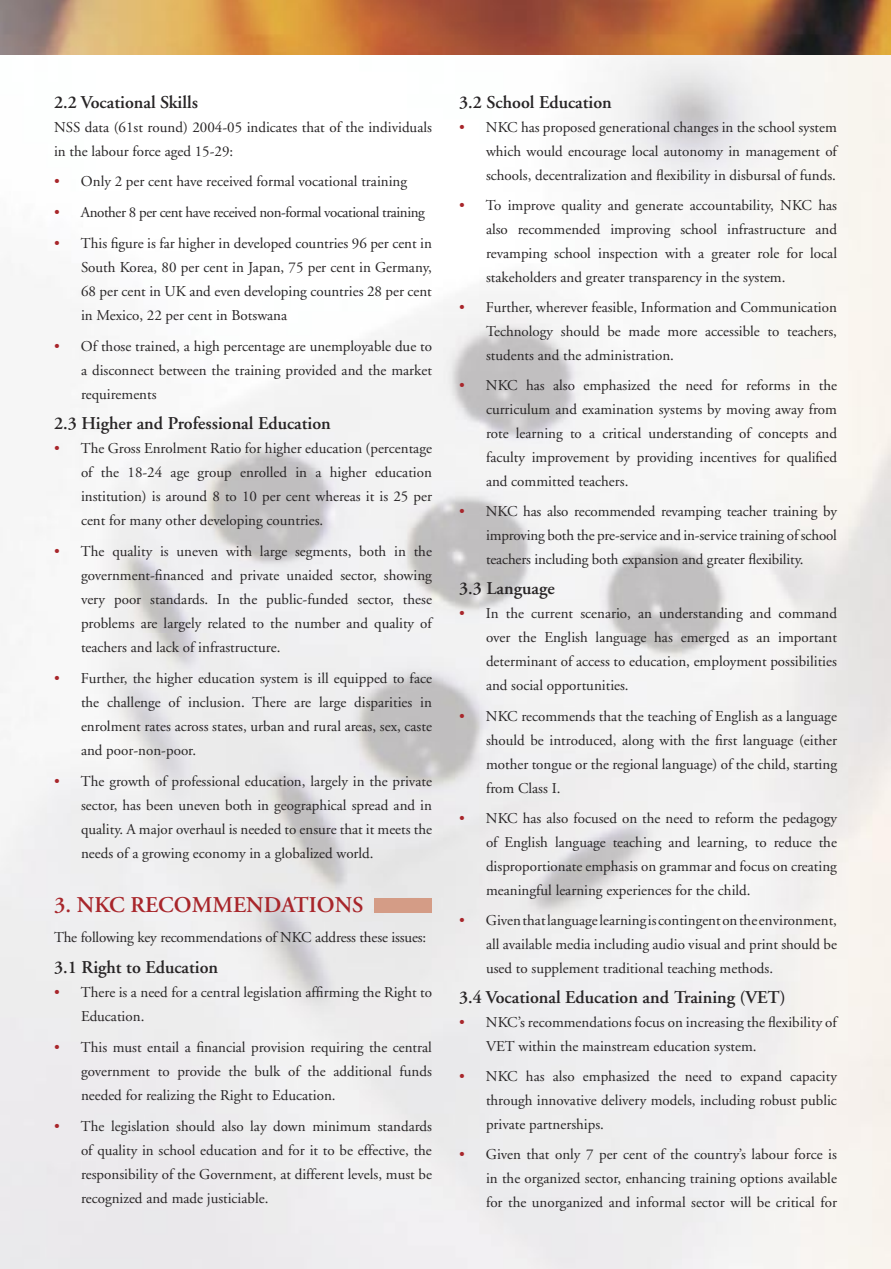
<style>
.page{position:relative;width:891px;height:1269px;background:#fff}
.page>*{position:absolute;margin:0;border:0;box-sizing:border-box;transform-origin:0 0}
.t1{font:600 22.5px "Adobe Garamond";color:#a8262b}
.t2{font:600 18px "Adobe Garamond";color:#272425}
.t3{font:15px/24px "Adobe Garamond";color:#272425;text-align:justify}
.t4{font:15px "Adobe Garamond";letter-spacing:-.03em;color:#272425}
.s1{color:#a8262b}
</style>
<div class="page">
<div style="left:374px;top:898px;width:58px;height:15px;background:#d49c86"></div>
<img style="left:0;top:0;width:891px;height:55px">
<p class="t2" style="left:54px;top:92px;width:145px">2.2 Vocational Skills</p>
<p class="t3" style="left:54px;top:115px;width:379px">NSS data (61st round) 2004-05 indicates that of the individuals in the labour force aged 15-29:</p>
<p class="t3" style="left:54px;top:170px;width:355px"><span class="s1">•</span> Only 2 per cent have received formal vocational training</p>
<p class="t4" style="left:54px;top:204px;width:372px"><span class="s1">•</span> Another 8 per cent have received non-formal vocational training</p>
<p class="t3" style="left:81px;top:232px;width:352px;text-indent:-27px"><span class="s1">•</span> This figure is far higher in developed countries 96 per cent in South Korea, 80 per cent in Japan, 75 per cent in Germany, 68 per cent in UK and even developing countries 28 per cent in Mexico, 22 per cent in Botswana</p>
<p class="t3" style="left:81px;top:334px;width:353px;text-indent:-27px"><span class="s1">•</span> Of those trained, a high percentage are unemployable due to a disconnect between the training provided and the market requirements</p>
<p class="t2" style="left:54px;top:414px;width:278px">2.3 Higher and Professional Education</p>
<p class="t3" style="left:81px;top:437px;width:353px;text-indent:-27px"><span class="s1">•</span> The Gross Enrolment Ratio for higher education (percentage of the 18-24 age group enrolled in a higher education institution) is around 8 to 10 per cent whereas it is 25 per cent for many other developing countries.</p>
<p class="t3" style="left:81px;top:540px;width:353px;text-indent:-27px"><span class="s1">•</span> The quality is uneven with large segments, both in the government-financed and private unaided sector, showing very poor standards. In the public-funded sector, these problems are largely related to the number and quality of teachers and lack of infrastructure.</p>
<p class="t3" style="left:81px;top:667px;width:353px;text-indent:-27px"><span class="s1">•</span> Further, the higher education system is ill equipped to face the challenge of inclusion. There are large disparities in enrolment rates across states, urban and rural areas, sex, caste and poor-non-poor.</p>
<p class="t3" style="left:81px;top:769px;width:353px;text-indent:-27px"><span class="s1">•</span> The growth of professional education, largely in the private sector, has been uneven both in geographical spread and in quality. A major overhaul is needed to ensure that it meets the needs of a growing economy in a globalized world.</p>
<h1 class="t1" style="left:54px;top:892px;width:311px">3. NKC RECOMMENDATIONS</h1>
<p class="t3" style="left:54px;top:926px;width:374px">The following key recommendations of NKC address these issues:</p>
<p class="t2" style="left:54px;top:958px;width:166px">3.1 Right to Education</p>
<p class="t3" style="left:81px;top:981px;width:353px;text-indent:-27px"><span class="s1">•</span> There is a need for a central legislation affirming the Right to<br>Education.</p>
<p class="t3" style="left:81px;top:1036px;width:352px;text-indent:-27px"><span class="s1">•</span> This must entail a financial provision requiring the central government to provide the bulk of the additional funds needed for realizing the Right to Education.</p>
<p class="t3" style="left:81px;top:1114px;width:353px;text-indent:-27px"><span class="s1">•</span> The legislation should also lay down minimum standards of quality in school education and for it to be effective, the responsibility of the Government, at different levels, must be recognized and made justiciable.</p>
<p class="t2" style="left:459px;top:92px;width:154px">3.2 School Education</p>
<p class="t3" style="left:486px;top:115px;width:353px;text-indent:-27px"><span class="s1">•</span> NKC has proposed generational changes in the school system which would encourage local autonomy in management of schools, decentralization and flexibility in disbursal of funds.</p>
<p class="t3" style="left:486px;top:193px;width:353px;text-indent:-27px"><span class="s1">•</span> To improve quality and generate accountability, NKC has also recommended improving school infrastructure and revamping school inspection with a greater role for local stakeholders and greater transparency in the system.</p>
<p class="t3" style="left:486px;top:296px;width:352px;text-indent:-27px"><span class="s1">•</span> Further, wherever feasible, Information and Communication Technology should be made more accessible to teachers, students and the administration.</p>
<p class="t3" style="left:486px;top:374px;width:353px;text-indent:-27px"><span class="s1">•</span> NKC has also emphasized the need for reforms in the curriculum and examination systems by moving away from rote learning to a critical understanding of concepts and faculty improvement by providing incentives for qualified and committed teachers.</p>
<p class="t3" style="left:486px;top:500px;width:353px;text-indent:-27px"><span class="s1">•</span> NKC has also recommended revamping teacher training by improving both the pre-service and in-service training of school teachers including both expansion and greater flexibility.</p>
<p class="t2" style="left:459px;top:579px;width:97px">3.3 Language</p>
<p class="t3" style="left:486px;top:602px;width:353px;text-indent:-27px"><span class="s1">•</span> In the current scenario, an understanding and command over the English language has emerged as an important determinant of access to education, employment possibilities and social opportunities.</p>
<p class="t3" style="left:486px;top:704px;width:353px;text-indent:-27px"><span class="s1">•</span> NKC recommends that the teaching of English as a language should be introduced, along with the first language (either mother tongue or the regional language) of the child, starting from Class I.</p>
<p class="t3" style="left:486px;top:806px;width:352px;text-indent:-27px"><span class="s1">•</span> NKC has also focused on the need to reform the pedagogy of English language teaching and learning, to reduce the disproportionate emphasis on grammar and focus on creating meaningful learning experiences for the child.</p>
<p class="t3" style="left:486px;top:909px;width:353px;text-indent:-27px"><span class="s1">•</span> Given that language learning is contingent on the environment, all available media including audio visual and print should be used to supplement traditional teaching methods.</p>
<p class="t2" style="left:459px;top:987px;width:328px">3.4 Vocational Education and Training (VET)</p>
<p class="t3" style="left:486px;top:1011px;width:352px;text-indent:-27px"><span class="s1">•</span> NKC’s recommendations focus on increasing the flexibility of<br>VET within the mainstream education system.</p>
<p class="t3" style="left:486px;top:1065px;width:352px;text-indent:-27px"><span class="s1">•</span> NKC has also emphasized the need to expand capacity through innovative delivery models, including robust public private partnerships.</p>
<p class="t3" style="left:486px;top:1143px;width:353px;text-indent:-27px"><span class="s1">•</span> Given that only 7 per cent of the country’s labour force is in the organized sector, enhancing training options available for the unorganized and informal sector will be critical for</p>
</div>
